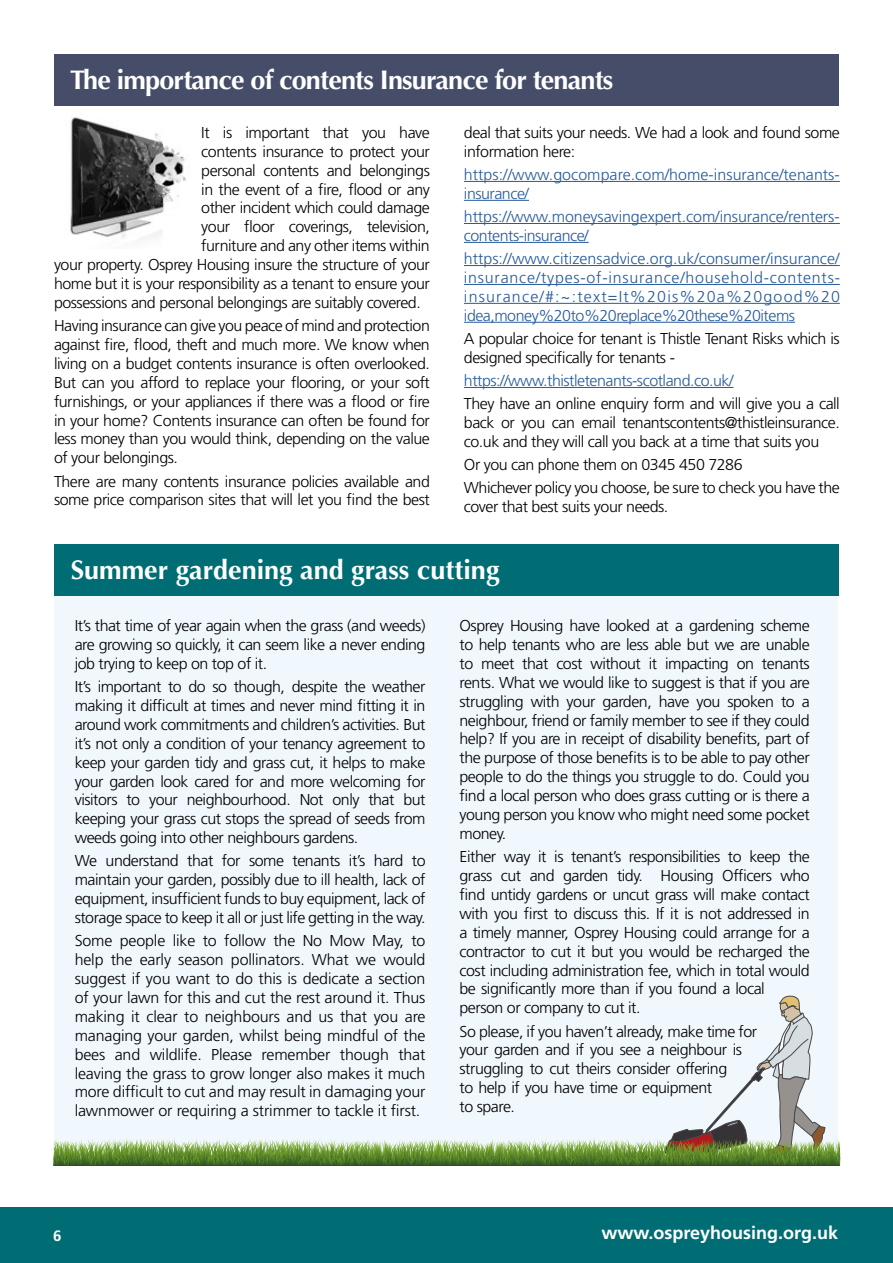
<style>
.page{position:relative;width:893px;height:1263px;background:#fff}
.page>*{position:absolute;margin:0;border:0;box-sizing:border-box;transform-origin:0 0}
.t1{font:700 27px "Optima";letter-spacing:-.03em;color:#fff}
.t2{font:700 27px "Optima";color:#fff}
.t3{font:700 18px "Frutiger";color:#fff}
.t4{font:300 15.75px/18.9px "Frutiger";letter-spacing:-.03em;color:#000;text-align:justify}
.t5{font:300 15.75px/18.9px "Frutiger";letter-spacing:-.025em;color:#275b9b;text-align:justify}
.t6{font:300 15.75px/18.9px "Frutiger";letter-spacing:-.005em;color:#275b9b}
.t7{font:300 15.75px/18.9px "Frutiger";color:#275b9b}
.t8{font:700 15px "Frutiger";color:#fff}
</style>
<div class="page">
<div style="left:54px;top:581px;width:784px;height:584px;background:#f0f7fd"></div>
<div style="left:0;top:1207px;width:893px;height:56px;background:#006d75"></div>
<hr style="left:464px;top:181px;width:376px;height:1px;background:#275b9b">
<hr style="left:464px;top:200px;width:65px;height:1px;background:#275b9b">
<hr style="left:464px;top:223px;width:376px;height:1px;background:#275b9b">
<hr style="left:464px;top:242px;width:125px;height:1px;background:#275b9b">
<hr style="left:464px;top:265px;width:376px;height:1px;background:#275b9b">
<hr style="left:464px;top:284px;width:376px;height:1px;background:#275b9b">
<hr style="left:464px;top:303px;width:376px;height:1px;background:#275b9b">
<hr style="left:464px;top:322px;width:331px;height:1px;background:#275b9b">
<hr style="left:464px;top:387px;width:269px;height:1px;background:#275b9b">
<div style="left:54px;top:54px;width:785px;height:51px;background:#454d69"></div>
<img style="left:70px;top:117px;width:116px;height:123px">
<div style="left:54px;top:544px;width:785px;height:51px;background:#006d75"></div>
<svg style="left:53px;top:995px;width:788px;height:171px"></svg>
<h1 class="t1" style="left:70px;top:64px;width:545px">The importance of contents Insurance for tenants</h1>
<p class="t4" style="left:201px;top:123px;width:230px">It is important that you have</p>
<p class="t4" style="left:201px;top:142px;width:230px">contents insurance to protect your</p>
<p class="t4" style="left:201px;top:161px;width:230px">personal contents and belongings</p>
<p class="t4" style="left:201px;top:180px;width:230px">in the event of a fire, flood or any</p>
<p class="t4" style="left:201px;top:198px;width:230px">other incident which could damage</p>
<p class="t4" style="left:201px;top:217px;width:230px">your floor coverings, television,</p>
<p class="t4" style="left:201px;top:236px;width:230px">furniture and any other items within</p>
<p class="t4" style="left:54px;top:255px;width:377px">your property. Osprey Housing insure the structure of your</p>
<p class="t4" style="left:54px;top:274px;width:377px">home but it is your responsibility as a tenant to ensure your</p>
<p class="t4" style="left:54px;top:293px;width:368px">possessions and personal belongings are suitably covered.</p>
<p class="t4" style="left:54px;top:316px;width:377px">Having insurance can give you peace of mind and protection against fire, flood, theft and much more. We know when living on a budget contents insurance is often overlooked.<br>But can you afford to replace your flooring, or your soft furnishings, or your appliances if there was a flood or fire in your home? Contents insurance can often be found for less money than you would think, depending on the value of your belongings.</p>
<p class="t4" style="left:54px;top:472px;width:377px">There are many contents insurance policies available and some price comparison sites that will let you find the best</p>
<p class="t4" style="left:464px;top:123px;width:377px">deal that suits your needs. We had a look and found some information here:</p>
<p class="t7" style="left:464px;top:165px;width:377px">https://www.gocompare.com/home-insurance/tenants&shy;insurance/</p>
<p class="t6" style="left:464px;top:207px;width:377px">https://www.moneysavingexpert.com/insurance/renters&shy;contents-insurance/</p>
<p class="t5" style="left:464px;top:249px;width:378px">https://www.citizensadvice.org.uk/consumer/insurance/ insurance/types-of-insurance/household-contents&shy;insurance/#:~:text=It%20is%20a%20good%20 idea,money%20to%20replace%20these%20items</p>
<p class="t4" style="left:464px;top:329px;width:377px">A popular choice for tenant is Thistle Tenant Risks which is designed specifically for tenants -</p>
<p class="t5" style="left:464px;top:371px;width:271px">https://www.thistletenants-scotland.co.uk/</p>
<p class="t4" style="left:464px;top:394px;width:377px">They have an online enquiry form and will give you a call back or you can email tenantscontents@thistleinsurance. co.uk and they will call you back at a time that suits you</p>
<p class="t4" style="left:464px;top:453px;width:377px;line-height:23.1px">Or you can phone them on 0345 450 7286<br>Whichever policy you choose, be sure to check you have the</p>
<p class="t4" style="left:464px;top:497px;width:206px">cover that best suits your needs.</p>
<h1 class="t2" style="left:71px;top:554px;width:430px">Summer gardening and grass cutting</h1>
<p class="t4" style="left:75px;top:616px;width:352px">It’s that time of year again when the grass (and weeds) are growing so quickly, it can seem like a never ending job trying to keep on top of it.</p>
<p class="t4" style="left:75px;top:677px;width:352px">It’s important to do so though, despite the weather making it difficult at times and never mind fitting it in around work commitments and children’s activities. But it’s not only a condition of your tenancy agreement to keep your garden tidy and grass cut, it helps to make your garden look cared for and more welcoming for visitors to your neighbourhood. Not only that but keeping your grass cut stops the spread of seeds from weeds going into other neighbours gardens.</p>
<p class="t4" style="left:75px;top:851px;width:352px">We understand that for some tenants it’s hard to maintain your garden, possibly due to ill health, lack of equipment, insufficient funds to buy equipment, lack of storage space to keep it all or just life getting in the way.</p>
<p class="t4" style="left:75px;top:931px;width:352px">Some people like to follow the No Mow May, to help the early season pollinators. What we would suggest if you want to do this is dedicate a section of your lawn for this and cut the rest around it. Thus making it clear to neighbours and us that you are managing your garden, whilst being mindful of the bees and wildlife. Please remember though that leaving the grass to grow longer also makes it much more difficult to cut and may result in damaging your lawnmower or requiring a strimmer to tackle it first.</p>
<p class="t4" style="left:460px;top:616px;width:352px">Osprey Housing have looked at a gardening scheme to help tenants who are less able but we are unable to meet that cost without it impacting on tenants rents. What we would like to suggest is that if you are struggling with your garden, have you spoken to a neighbour, friend or family member to see if they could help? If you are in receipt of disability benefits, part of the purpose of those benefits is to be able to pay other people to do the things you struggle to do. Could you find a local person who does grass cutting or is there a young person you know who might need some pocket money.</p>
<p class="t4" style="left:460px;top:847px;width:352px;text-align:left">Either way it is tenant’s responsibilities to keep the grass cut and garden tidy. Housing Officers who find untidy gardens or uncut grass will make contact with you first to discuss this. If it is not addressed in a timely manner, Osprey Housing could arrange for a contractor to cut it but you would be recharged the cost including administration fee, which in total would be significantly more than if you found a local person or company to cut it.</p>
<p class="t4" style="left:460px;top:1021px;width:299px;text-align:left">So please, if you haven’t already, make time for your garden and if you see a neighbour is struggling to cut theirs consider offering<br>to help if you have time or equipment<br>to spare.</p>
<p class="t8" style="left:53px;top:1226px;width:10px">6</p>
<p class="t3" style="left:602px;top:1222px;width:238px">www.ospreyhousing.org.uk</p>
</div>
